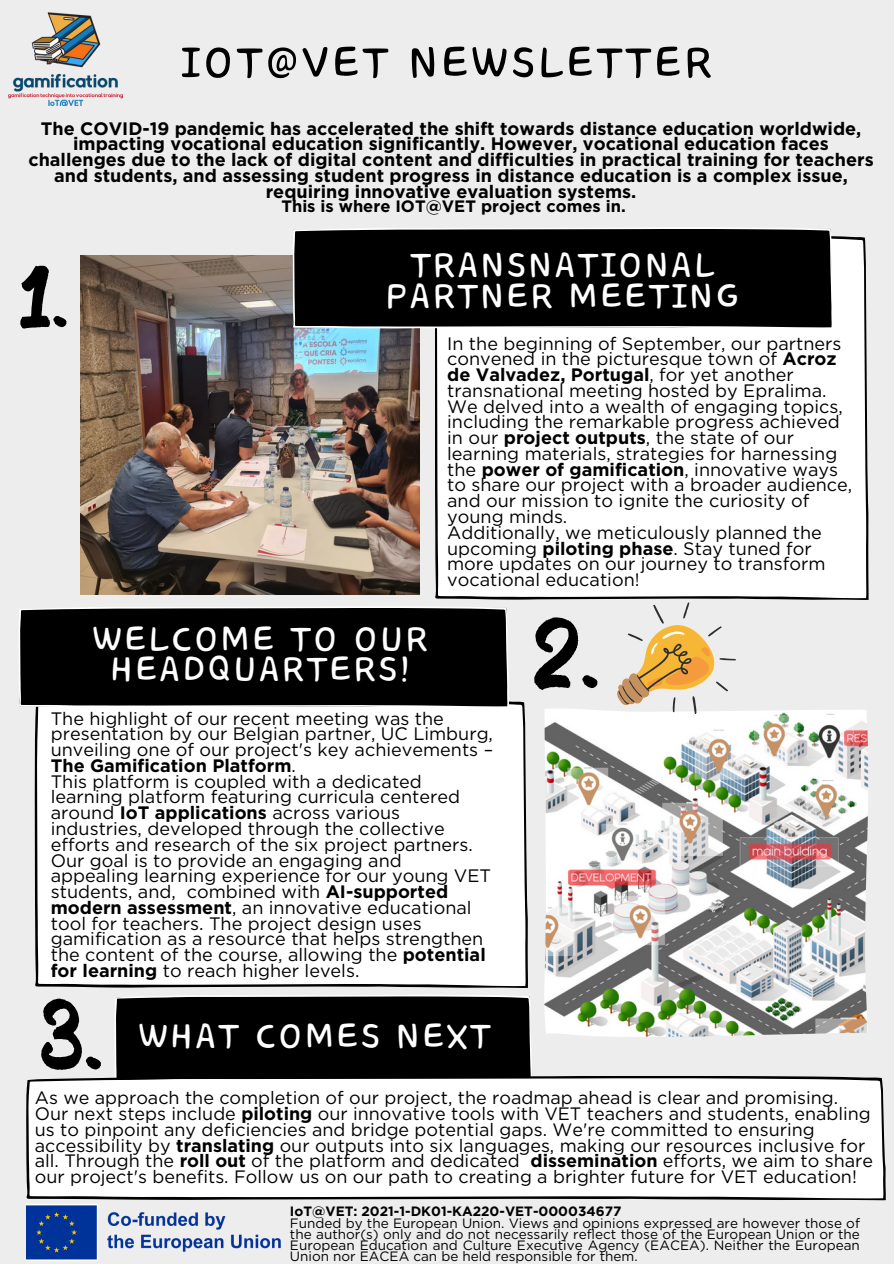
<style>
.page{position:relative;width:894px;height:1264px;background:#fff}
.page>*{position:absolute;margin:0;border:0;box-sizing:border-box;transform-origin:0 0}
.t1{font:96.6px "Bosk";color:#000}
.t2{font:84.15px "Bosk";color:#000}
.t3{font:55.5px "Core Bandi Face";color:#000}
.t4{font:44.25px "Core Bandi Face";color:#fff}
.t5{font:18px/15.8px "Gotham";color:#000}
.t6{font:700 18px/15.8px "Gotham";color:#000;text-align:center}
.t7{font:700 16.5px "Gotham";color:#000}
.t8{font:13.5px/11.2px "Gotham";color:#000;text-align:justify}
.t9{font:700 13.5px "Gotham";color:#000}
.s1{font-weight:700}
</style>
<div class="page">
<div style="left:0;top:0;width:893px;height:1263px;background:#ededed"></div>
<div style="left:435px;top:236px;width:433px;height:364px;background:#fff"></div>
<img style="left:544px;top:709px;width:324px;height:328px">
<img style="left:80px;top:256px;width:339px;height:339px">
<div style="left:293px;top:227px;width:539px;height:102px;background:#000"></div>
<div style="left:35px;top:699px;width:492px;height:289px;background:#fff"></div>
<div style="left:19px;top:606px;width:489px;height:101px;background:#000"></div>
<div style="left:115px;top:995px;width:417px;height:80px;background:#000"></div>
<svg style="left:26px;top:1075px;width:859px;height:125px;background:#f2f2f2"></svg>
<svg style="left:588px;top:580px;width:166px;height:164px"></svg>
<img style="left:26px;top:1204px;width:255px;height:57px">
<img style="left:8px;top:12px;width:114px;height:94px">
<p class="t3" style="left:180px;top:34px;width:535px">IOT@VET NEWSLETTER</p>
<p class="t6" style="left:28px;top:120px;width:846px">The COVID-19 pandemic has accelerated the shift towards distance education worldwide, impacting vocational education significantly. However, vocational education faces challenges due to the lack of digital content and difficulties in practical training for teachers and students, and assessing student progress in distance education is a complex issue, requiring innovative evaluation systems.</p>
<p class="t7" style="left:281px;top:196px;width:346px">This is where IOT@VET project comes in.</p>
<p class="t2" style="left:19px;top:264px;width:51px">1.</p>
<p class="t4" style="left:409px;top:242px;width:308px">TRANSNATIONAL</p>
<p class="t4" style="left:385px;top:273px;width:356px">PARTNER MEETING</p>
<p class="t4" style="left:92px;top:615px;width:338px">WELCOME TO OUR</p>
<p class="t4" style="left:110px;top:646px;width:304px">HEADQUARTERS!</p>
<p class="t5" style="left:447px;top:335px;width:395px">In the beginning of September, our partners convened in the picturesque town of <span class="s1">Acroz de Valvadez, Portugal</span>, for yet another transnational meeting hosted by Epralima.</p>
<p class="t5" style="left:447px;top:398px;width:406px">We delved into a wealth of engaging topics, including the remarkable progress achieved in our <span class="s1">project outputs</span>, the state of our learning materials, strategies for harnessing the <span class="s1">power of gamification</span>, innovative ways to share our project with a broader audience, and our mission to ignite the curiosity of young minds.</p>
<p class="t5" style="left:447px;top:524px;width:380px">Additionally, we meticulously planned the upcoming <span class="s1">piloting phase</span>. Stay tuned for more updates on our journey to transform vocational education!</p>
<p class="t1" style="left:532px;top:615px;width:69px">2.</p>
<p class="t5" style="left:51px;top:710px;width:444px">The highlight of our recent meeting was the presentation by our Belgian partner, UC Limburg, unveiling one of our project's key achievements – <span class="s1">The Gamification Platform</span>.</p>
<p class="t5" style="left:51px;top:773px;width:423px">This platform is coupled with a dedicated learning platform featuring curricula centered around <span class="s1">IoT applications</span> across various industries, developed through the collective efforts and research of the six project partners.</p>
<p class="t5" style="left:51px;top:852px;width:441px">Our goal is to provide an engaging and appealing learning experience for our young VET students, and, combined with <span class="s1">AI-supported modern assessment</span>, an innovative educational tool for teachers. The project design uses gamification as a resource that helps strengthen the content of the course, allowing the <span class="s1">potential for learning</span> to reach higher levels.</p>
<p class="t1" style="left:39px;top:996px;width:65px">3.</p>
<p class="t4" style="left:138px;top:1013px;width:356px">WHAT COMES NEXT</p>
<p class="t5" style="left:35px;top:1089px;width:839px">As we approach the completion of our project, the roadmap ahead is clear and promising.<br>Our next steps include <span class="s1">piloting</span> our innovative tools with VET teachers and students, enabling us to pinpoint any deficiencies and bridge potential gaps. We're committed to ensuring accessibility by <span class="s1">translating</span> our outputs into six languages, making our resources inclusive for all. Through the <span class="s1">roll out</span> of the platform and dedicated <span class="s1">dissemination</span> efforts, we aim to share our project's benefits. Follow us on our path to creating a brighter future for VET education!</p>
<p class="t9" style="left:290px;top:1203px;width:333px">IoT@VET: 2021-1-DK01-KA220-VET-000034677</p>
<p class="t8" style="left:290px;top:1216px;width:571px">Funded by the European Union. Views and opinions expressed are however those of the author(s) only and do not necessarily reflect those of the European Union or the European Education and Culture Executive Agency (EACEA). Neither the European Union nor EACEA can be held responsible for them.</p>
</div>
